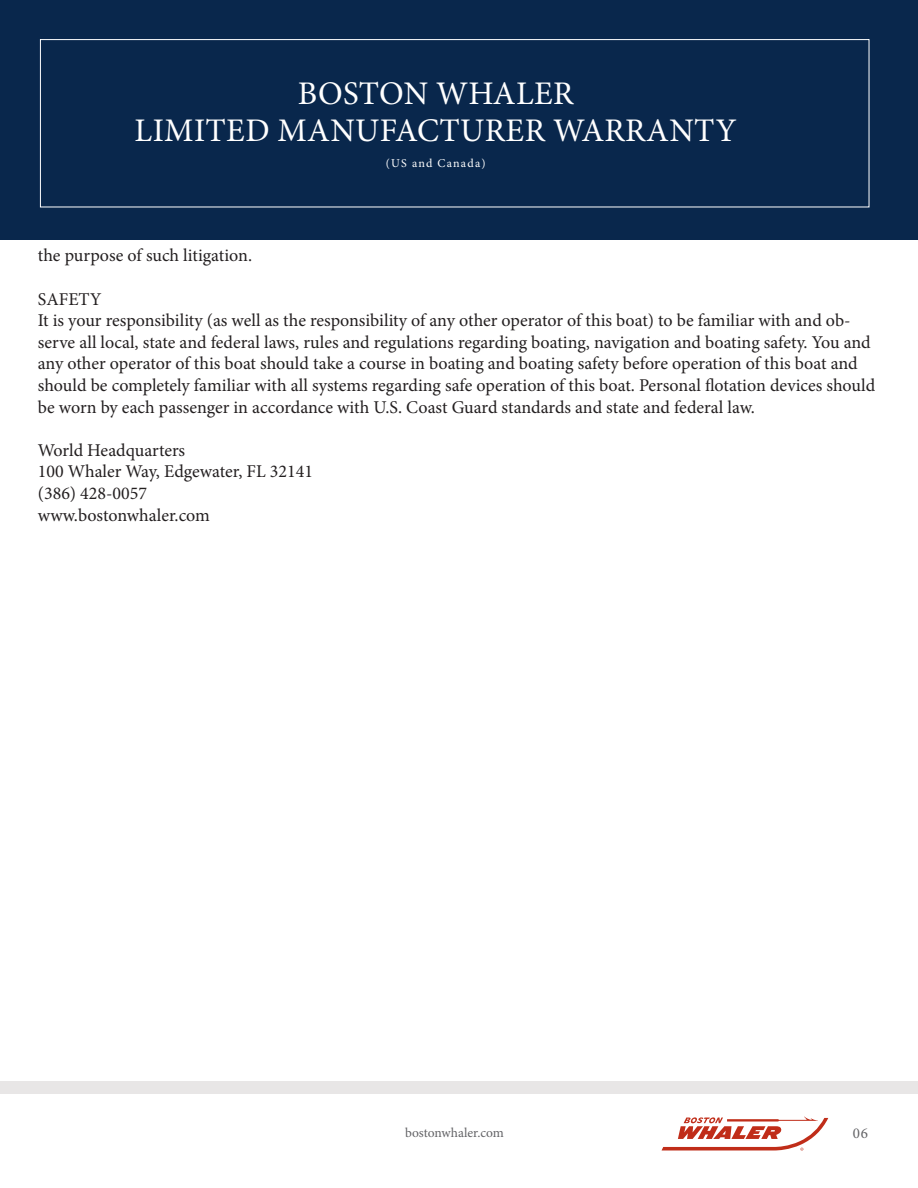
<style>
.page{position:relative;width:918px;height:1188px;background:#fff}
.page>*{position:absolute;margin:0;border:0;box-sizing:border-box;transform-origin:0 0}
.t1{font:33px/37.7px "Minion Pro";letter-spacing:.01em;color:#fff;text-align:center}
.t2{font:18px/21.6px "Minion Pro";color:#231f20}
.t3{font:15px "Minion Pro";color:#636366}
.t4{font:13.5px "Minion Pro";color:#636366}
.t5{font:12px "Minion Pro";letter-spacing:.1em;color:#fff}
</style>
<div class="page">
<div style="left:0;top:0;width:918px;height:240px;background:#09274c"></div>
<div style="left:40px;top:39px;width:829px;height:168px;border:1px solid #fff"></div>
<div style="left:0;top:1081px;width:918px;height:13px;background:#e8e6e6"></div>
<svg style="left:662px;top:1116px;width:166px;height:35px"></svg>
<h1 class="t1" style="left:135px;top:74px;width:604px">BOSTON WHALER<br>LIMITED MANUFACTURER WARRANTY</h1>
<p class="t5" style="left:386px;top:155px;width:101px">(US and Canada)</p>
<p class="t2" style="left:38px;top:245px;width:216px">the purpose of such litigation.</p>
<p class="t2" style="left:38px;top:288px;width:65px">SAFETY</p>
<p class="t2" style="left:38px;top:310px;width:839px">It is your responsibility (as well as the responsibility of any other operator of this boat) to be familiar with and ob&shy;serve all local, state and federal laws, rules and regulations regarding boating, navigation and boating safety. You and any other operator of this boat should take a course in boating and boating safety before operation of this boat and should be completely familiar with all systems regarding safe operation of this boat. Personal flotation devices should be worn by each passenger in accordance with U.S. Coast Guard standards and state and federal law.</p>
<p class="t2" style="left:38px;top:439px;width:149px">World Headquarters</p>
<p class="t2" style="left:38px;top:461px;width:277px">100 Whaler Way, Edgewater, FL 32141</p>
<p class="t2" style="left:38px;top:483px;width:111px">(386) 428-0057</p>
<p class="t2" style="left:38px;top:504px;width:174px">www.bostonwhaler.com</p>
<p class="t4" style="left:405px;top:1124px;width:100px">bostonwhaler.com</p>
<p class="t3" style="left:853px;top:1123px;width:17px">06</p>
</div>
